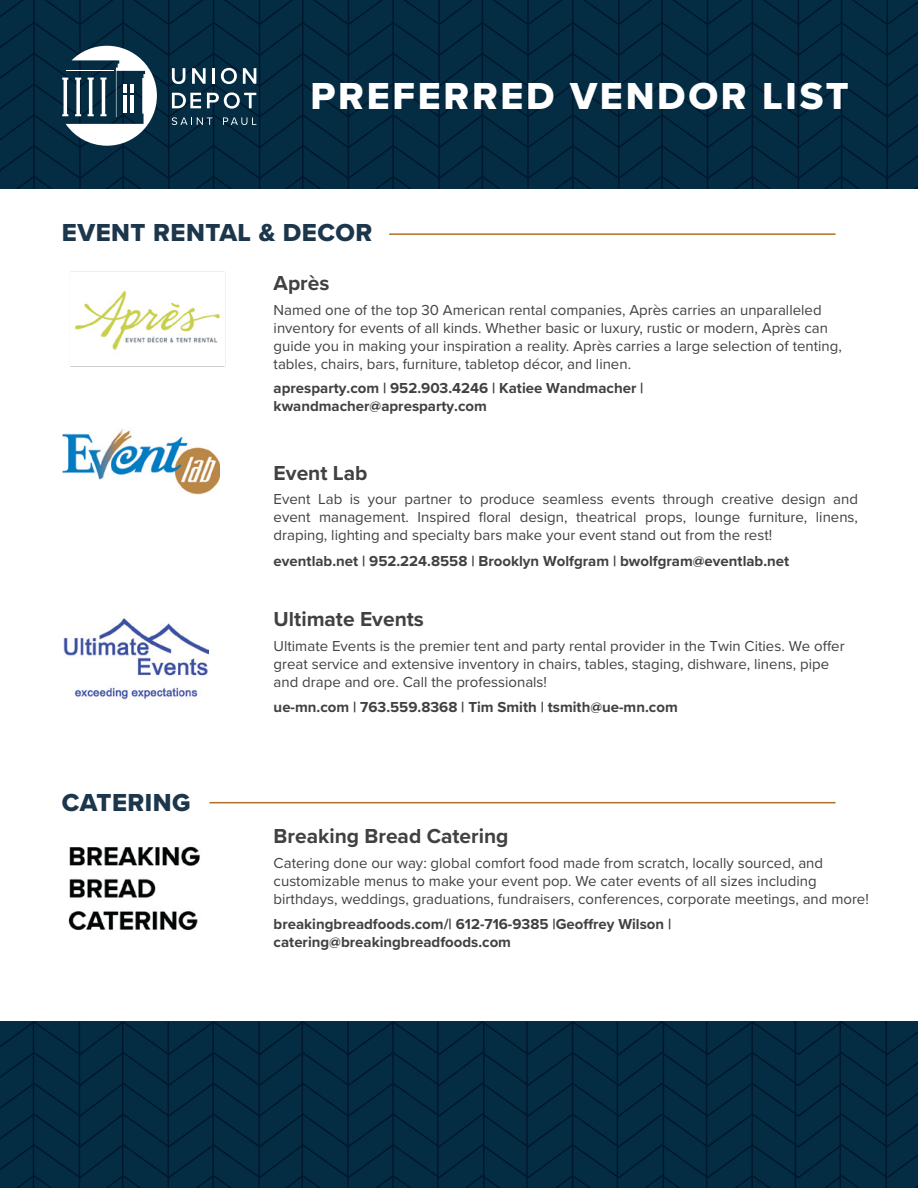
<style>
.page{position:relative;width:918px;height:1188px;background:#fff}
.page>*{position:absolute;margin:0;border:0;box-sizing:border-box;transform-origin:0 0}
.t1{font:39px "Proxima Nova Extrabld";letter-spacing:.07em;color:#fff}
.t2{font:25.5px "Proxima Nova Extrabld";letter-spacing:.02em;color:#1c364c}
.t3{font:700 21px "Proxima Nova";color:#414042}
.t4{font:15px/18px "Proxima Nova";color:#414042}
.t5{font:700 15px/18px "Proxima Nova";color:#414042}
</style>
<div class="page">
<svg style="left:0;top:0;width:918px;height:189px;background:#0a2f46"></svg>
<img style="left:62px;top:429px;width:158px;height:66px">
<img style="left:70px;top:272px;width:156px;height:95px">
<hr style="left:389px;top:233px;width:447px;height:2px;background:#af6f29">
<hr style="left:209px;top:802px;width:627px;height:1px;background:#af6f29">
<img style="left:64px;top:617px;width:144px;height:84px">
<img style="left:68px;top:846px;width:132px;height:85px">
<svg style="left:0;top:1021px;width:918px;height:167px;background:#032a41"></svg>
<hr style="left:33px;top:1023px;width:1px;height:165px;background:#00172d">
<hr style="left:122px;top:1023px;width:1px;height:165px;background:#00172d">
<hr style="left:79px;top:1023px;width:1px;height:165px;background:#00172d">
<hr style="left:212px;top:1023px;width:2px;height:165px;background:#00172d">
<hr style="left:168px;top:1023px;width:1px;height:165px;background:#00172d">
<hr style="left:302px;top:1023px;width:1px;height:165px;background:#00172d">
<hr style="left:258px;top:1023px;width:2px;height:165px;background:#00172d">
<hr style="left:347px;top:1023px;width:2px;height:165px;background:#00172d">
<hr style="left:437px;top:1023px;width:1px;height:165px;background:#00172d">
<hr style="left:392px;top:1023px;width:2px;height:165px;background:#00172d">
<hr style="left:526px;top:1023px;width:2px;height:165px;background:#00172d">
<hr style="left:483px;top:1023px;width:1px;height:165px;background:#00172d">
<hr style="left:617px;top:1023px;width:1px;height:165px;background:#00172d">
<hr style="left:572px;top:1023px;width:1px;height:165px;background:#00172d">
<hr style="left:706px;top:1023px;width:1px;height:165px;background:#00172d">
<hr style="left:663px;top:1023px;width:1px;height:165px;background:#00172d">
<hr style="left:752px;top:1023px;width:1px;height:165px;background:#00172d">
<hr style="left:840px;top:1021px;width:1px;height:167px;background:#00172d">
<hr style="left:795px;top:1021px;width:1px;height:167px;background:#00172d">
<hr style="left:886px;top:1021px;width:1px;height:167px;background:#00172d">
<h1 class="t1" style="left:310px;top:67px;width:540px">PREFERRED VENDOR LIST</h1>
<h2 class="t2" style="left:62px;top:213px;width:312px">EVENT RENTAL &amp; DECOR</h2>
<h3 class="t3" style="left:274px;top:267px;width:57px">Après</h3>
<p class="t4" style="left:274px;top:300px;width:570px">Named one of the top 30 American rental companies, Après carries an unparalleled inventory for events of all kinds. Whether basic or luxury, rustic or modern, Après can guide you in making your inspiration a reality. Après carries a large selection of tenting, tables, chairs, bars, furniture, tabletop décor, and linen.</p>
<p class="t5" style="left:274px;top:379px;width:371px">apresparty.com | 952.903.4246 | Katiee Wandmacher | kwandmacher@apresparty.com</p>
<h3 class="t3" style="left:274px;top:457px;width:95px">Event Lab</h3>
<p class="t4" style="left:274px;top:490px;width:586px;text-align:justify">Event Lab is your partner to produce seamless events through creative design and event management. Inspired floral design, theatrical props, lounge furniture, linens, draping, lighting and specialty bars make your event stand out from the rest!</p>
<p class="t5" style="left:274px;top:552px;width:517px">eventlab.net | 952.224.8558 | Brooklyn Wolfgram | bwolfgram@eventlab.net</p>
<h2 class="t2" style="left:62px;top:784px;width:130px">CATERING</h2>
<h3 class="t3" style="left:274px;top:604px;width:152px">Ultimate Events</h3>
<p class="t4" style="left:274px;top:636px;width:573px">Ultimate Events is the premier tent and party rental provider in the Twin Cities. We offer great service and extensive inventory in chairs, tables, staging, dishware, linens, pipe and drape and ore. Call the professionals!</p>
<p class="t5" style="left:274px;top:698px;width:406px">ue-mn.com | 763.559.8368 | Tim Smith | tsmith@ue-mn.com</p>
<h3 class="t3" style="left:274px;top:821px;width:236px">Breaking Bread Catering</h3>
<p class="t4" style="left:274px;top:853px;width:597px">Catering done our way: global comfort food made from scratch, locally sourced, and customizable menus to make your event pop. We cater events of all sizes including birthdays, weddings, graduations, fundraisers, conferences, corporate meetings, and more!</p>
<p class="t5" style="left:274px;top:915px;width:399px">breakingbreadfoods.com/| 612-716-9385 |Geoffrey Wilson | catering@breakingbreadfoods.com</p>
</div>
